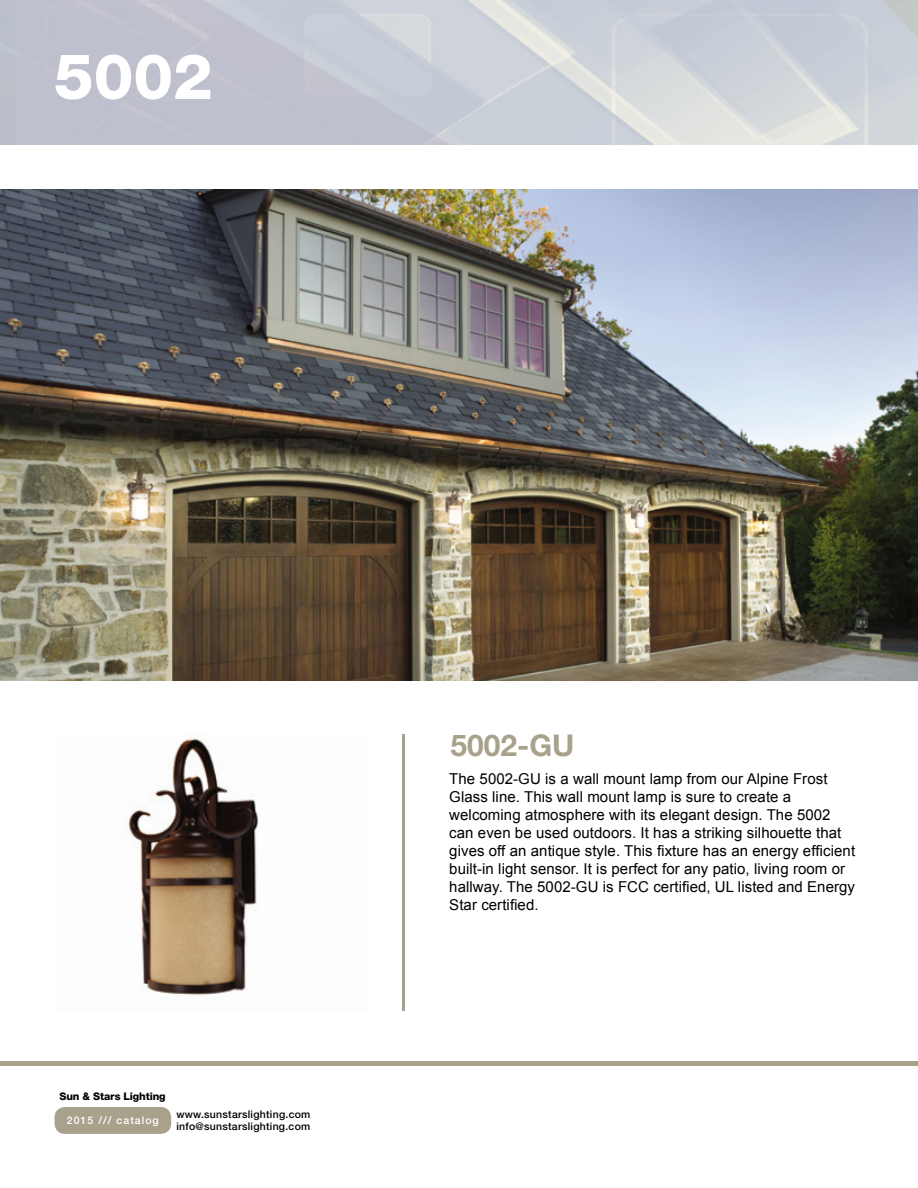
<style>
.page{position:relative;width:918px;height:1188px;background:#fff}
.page>*{position:absolute;margin:0;border:0;box-sizing:border-box;transform-origin:0 0}
.t1{font:800 63px "Helvetica Neue LT Pro";color:#fff}
.t2{font:700 30px "Helvetica Neue LT Pro";color:#a8a18c}
.t3{font:15px/18px "Arial";letter-spacing:.005em;color:#000}
.t4{font:500 10.5px "Helvetica Neue LT Pro";letter-spacing:.025em;color:#000}
.t5{font:800 10.5px "Helvetica Neue LT Pro";letter-spacing:-.01em;color:#000}
.t6{font:500 10.5px "Helvetica Neue LT Pro";letter-spacing:.1em;color:#fff}
</style>
<div class="page">
<hr style="left:0;top:1062px;width:918px;height:4px;background:#a8a18c">
<div style="left:55px;top:1107px;width:116px;height:27px;background:#a8a18c;border-radius:11px"></div>
<svg style="left:403px;top:734px;width:2px;height:277px"></svg>
<img style="left:0;top:189px;width:918px;height:491px">
<img style="left:128px;top:738px;width:130px;height:257px">
<h1 class="t1" style="left:54px;top:39px;width:160px">5002</h1>
<p class="t5" style="left:60px;top:1090px;width:108px">Sun &amp; Stars Lighting</p>
<p class="t6" style="left:67px;top:1114px;width:94px">2015 /// catalog</p>
<p class="t4" style="left:176px;top:1108px;width:136px">www.sunstarslighting.com</p>
<p class="t4" style="left:176px;top:1120px;width:135px">info@sunstarslighting.com</p>
<h2 class="t2" style="left:450px;top:727px;width:125px">5002-GU</h2>
<p class="t3" style="left:449px;top:770px;width:407px">The 5002-GU is a wall mount lamp from our Alpine Frost Glass line. This wall mount lamp is sure to create a welcoming atmosphere with its elegant design. The 5002 can even be used outdoors. It has a striking silhouette that gives off an antique style. This fixture has an energy efficient built-in light sensor. It is perfect for any patio, living room or hallway. The 5002-GU is FCC certified, UL listed and Energy Star certified.</p>
</div>
